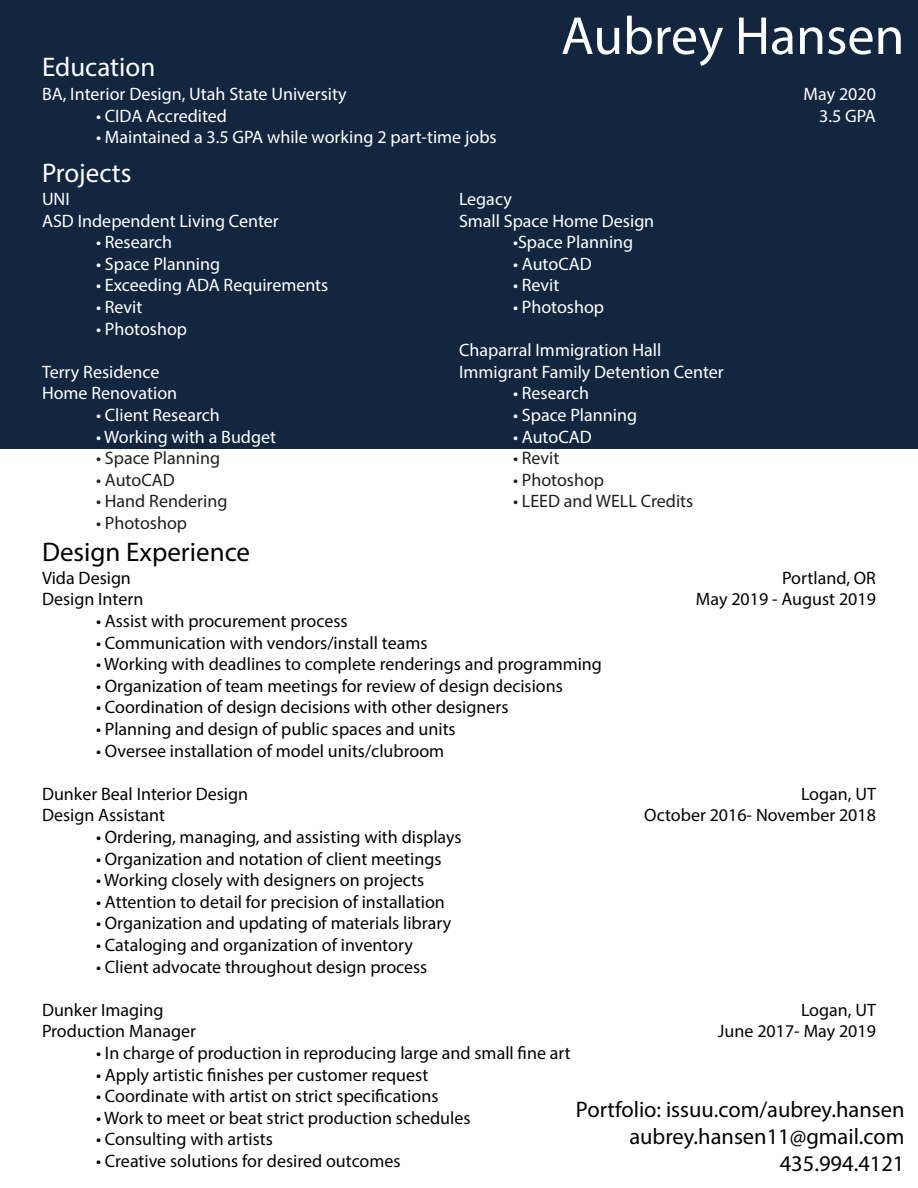
<style>
.page{position:relative;width:918px;height:1188px;background:#fff}
.page>*{position:absolute;margin:0;border:0;box-sizing:border-box;transform-origin:0 0}
.t1{font:54px "Myriad Pro";color:#fff}
.t2{font:27px "Myriad Pro";color:#fff}
.t3{font:27px "Myriad Pro";color:#040503}
.t4{font:22.5px "Myriad Pro";color:#040503}
.t5{font:18px "Myriad Pro";color:#040503}
.t6{font:18px "Myriad Pro";color:#fff}
.t7{font:18px "Myriad Pro";color:#231f20}
</style>
<div class="page">
<div style="left:0;top:0;width:918px;height:449px;background:#13263f"></div>
<p class="t2" style="left:42px;top:50px;width:115px">Education</p>
<p class="t1" style="left:561px;top:3px;width:345px">Aubrey Hansen</p>
<p class="t6" style="left:42px;top:83px;width:306px">BA, Interior Design, Utah State University</p>
<p class="t6" style="left:804px;top:83px;width:74px">May 2020</p>
<p class="t6" style="left:96px;top:104px;width:133px">• CIDA Accredited</p>
<p class="t6" style="left:819px;top:104px;width:58px">3.5 GPA</p>
<p class="t6" style="left:96px;top:126px;width:402px">• Maintained a 3.5 GPA while working 2 part-time jobs</p>
<p class="t2" style="left:42px;top:157px;width:91px">Projects</p>
<p class="t6" style="left:42px;top:188px;width:29px">UNI</p>
<p class="t6" style="left:42px;top:209px;width:238px">ASD Independent Living Center</p>
<p class="t6" style="left:96px;top:231px;width:78px">• Research</p>
<p class="t6" style="left:96px;top:253px;width:126px">• Space Planning</p>
<p class="t6" style="left:96px;top:274px;width:234px">• Exceeding ADA Requirements</p>
<p class="t6" style="left:96px;top:296px;width:48px">• Revit</p>
<p class="t6" style="left:96px;top:317px;width:93px">• Photoshop</p>
<p class="t6" style="left:42px;top:361px;width:119px">Terry Residence</p>
<p class="t6" style="left:42px;top:382px;width:137px">Home Renovation</p>
<p class="t6" style="left:96px;top:404px;width:125px">• Client Research</p>
<p class="t6" style="left:96px;top:425px;width:182px">• Working with a Budget</p>
<p class="t7" style="left:96px;top:447px;width:126px">• Space Planning</p>
<p class="t7" style="left:96px;top:469px;width:80px">• AutoCAD</p>
<p class="t7" style="left:96px;top:490px;width:133px">• Hand Rendering</p>
<p class="t7" style="left:96px;top:512px;width:93px">• Photoshop</p>
<p class="t3" style="left:42px;top:535px;width:210px">Design Experience</p>
<p class="t6" style="left:459px;top:188px;width:54px">Legacy</p>
<p class="t6" style="left:459px;top:209px;width:197px">Small Space Home Design</p>
<p class="t6" style="left:513px;top:231px;width:122px">•Space Planning</p>
<p class="t6" style="left:513px;top:253px;width:80px">• AutoCAD</p>
<p class="t6" style="left:513px;top:274px;width:48px">• Revit</p>
<p class="t6" style="left:513px;top:296px;width:93px">• Photoshop</p>
<p class="t6" style="left:459px;top:339px;width:204px">Chaparral Immigration Hall</p>
<p class="t6" style="left:459px;top:361px;width:266px">Immigrant Family Detention Center</p>
<p class="t6" style="left:513px;top:382px;width:78px">• Research</p>
<p class="t6" style="left:513px;top:404px;width:126px">• Space Planning</p>
<p class="t6" style="left:513px;top:425px;width:80px">• AutoCAD</p>
<p class="t7" style="left:513px;top:447px;width:48px">• Revit</p>
<p class="t7" style="left:513px;top:469px;width:93px">• Photoshop</p>
<p class="t7" style="left:513px;top:490px;width:182px">• LEED and WELL Credits</p>
<p class="t5" style="left:42px;top:567px;width:90px">Vida Design</p>
<p class="t5" style="left:782px;top:567px;width:95px">Portland, OR</p>
<p class="t5" style="left:42px;top:588px;width:103px">Design Intern</p>
<p class="t5" style="left:696px;top:588px;width:182px">May 2019 - August 2019</p>
<p class="t5" style="left:96px;top:610px;width:253px">• Assist with procurement process</p>
<p class="t5" style="left:96px;top:631px;width:333px">• Communication with vendors/install teams</p>
<p class="t5" style="left:96px;top:653px;width:507px">• Working with deadlines to complete renderings and programming</p>
<p class="t5" style="left:96px;top:675px;width:468px">• Organization of team meetings for review of design decisions</p>
<p class="t5" style="left:96px;top:696px;width:414px">• Coordination of design decisions with other designers</p>
<p class="t5" style="left:96px;top:718px;width:361px">• Planning and design of public spaces and units</p>
<p class="t5" style="left:96px;top:739px;width:350px">• Oversee installation of model units/clubroom</p>
<p class="t5" style="left:42px;top:783px;width:208px">Dunker Beal Interior Design</p>
<p class="t5" style="left:801px;top:783px;width:76px">Logan, UT</p>
<p class="t5" style="left:42px;top:804px;width:125px">Design Assistant</p>
<p class="t5" style="left:644px;top:804px;width:233px">October 2016- November 2018</p>
<p class="t5" style="left:96px;top:826px;width:367px">• Ordering, managing, and assisting with displays</p>
<p class="t5" style="left:96px;top:847px;width:347px">• Organization and notation of client meetings</p>
<p class="t5" style="left:96px;top:869px;width:330px">• Working closely with designers on projects</p>
<p class="t5" style="left:96px;top:891px;width:350px">• Attention to detail for precision of installation</p>
<p class="t5" style="left:96px;top:912px;width:357px">• Organization and updating of materials library</p>
<p class="t5" style="left:96px;top:934px;width:318px">• Cataloging and organization of inventory</p>
<p class="t5" style="left:96px;top:955px;width:333px">• Client advocate throughout design process</p>
<p class="t5" style="left:42px;top:999px;width:123px">Dunker Imaging</p>
<p class="t5" style="left:801px;top:999px;width:76px">Logan, UT</p>
<p class="t5" style="left:42px;top:1020px;width:155px">Production Manager</p>
<p class="t5" style="left:718px;top:1020px;width:160px">June 2017- May 2019</p>
<p class="t5" style="left:96px;top:1042px;width:476px">• In charge of production in reproducing large and small fine art</p>
<p class="t5" style="left:96px;top:1063px;width:334px">• Apply artistic finishes per customer request</p>
<p class="t5" style="left:96px;top:1085px;width:344px">• Coordinate with artist on strict specifications</p>
<p class="t5" style="left:96px;top:1107px;width:376px">• Work to meet or beat strict production schedules</p>
<p class="t5" style="left:96px;top:1128px;width:178px">• Consulting with artists</p>
<p class="t5" style="left:96px;top:1150px;width:306px">• Creative solutions for desired outcomes</p>
<p class="t4" style="left:576px;top:1095px;width:330px">Portfolio: issuu.com/aubrey.hansen</p>
<p class="t4" style="left:629px;top:1122px;width:277px">aubrey.hansen11@gmail.com</p>
<p class="t4" style="left:780px;top:1149px;width:126px">435.994.4121</p>
</div>
